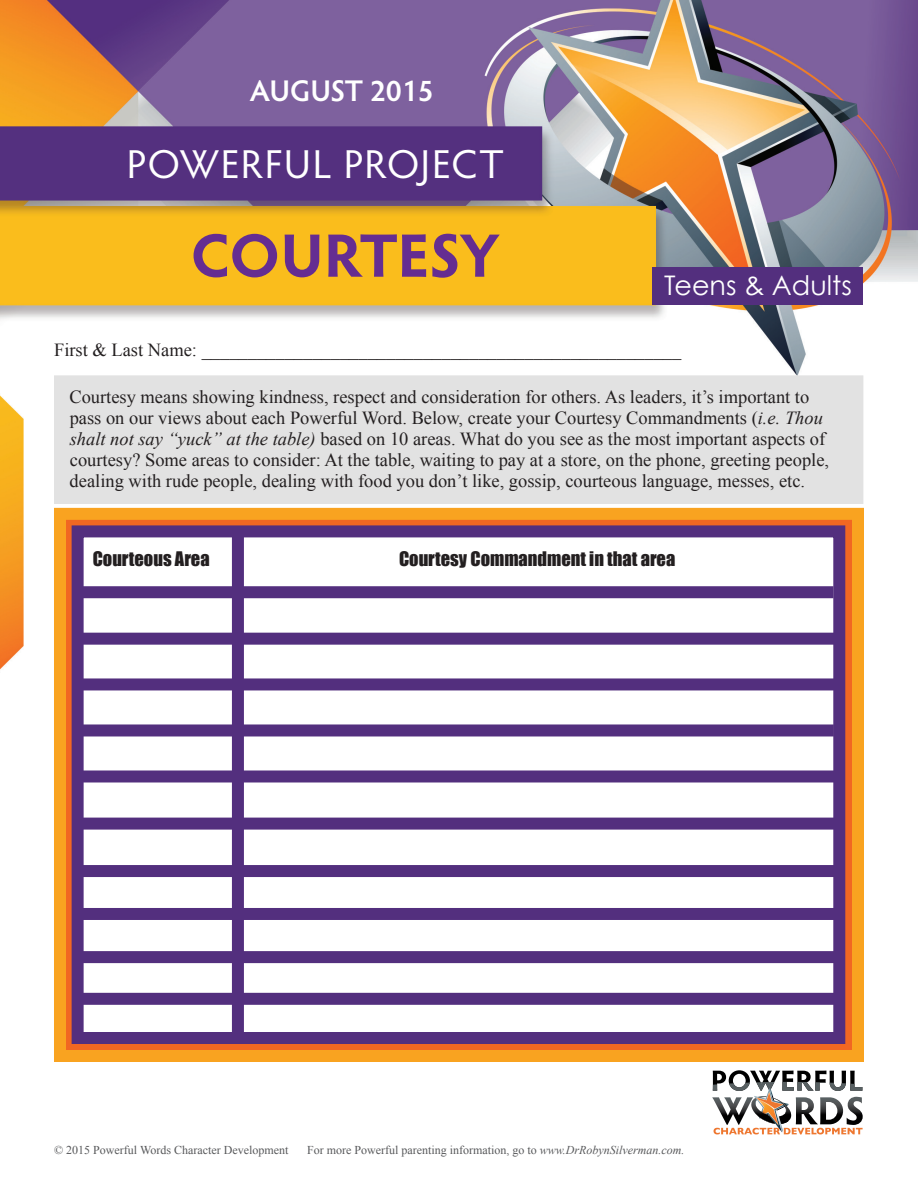
<style>
.page{position:relative;width:918px;height:1188px;background:#fff}
.page>*{position:absolute;margin:0;border:0;box-sizing:border-box;transform-origin:0 0}
.WordoftheMonth{font:700 61.5px "Hypatia Sans Pro";letter-spacing:-.01em;color:#652d91}
.PageTitle{font:40.5px "Hypatia Sans Pro";letter-spacing:.03em;color:#fff}
.PageTitleMonthYear{font:600 30px "Hypatia Sans Pro";letter-spacing:-.005em;color:#fff}
.t1{font:27px "Century Gothic";color:#fff}
.BoxedTopText{font:18.45px/21px "Times New Roman";color:#231f20}
.BoxedTopText-2{font:18.45px "Impact";color:#231f20}
.FooterText{font:12px "Times New Roman";color:#57585a}
.s1{font-style:italic}
</style>
<div class="page">
<img style="left:0;top:0;width:918px;height:1135px">
<div style="left:652px;top:267px;width:211px;height:38px;background:#532f7e"></div>
<div style="left:54px;top:508px;width:810px;height:554px;background:#f16722;border:12px solid #f9a320"></div>
<svg style="left:712px;top:1070px;width:151px;height:64px"></svg>
<div style="left:55px;top:376px;width:808px;height:127px;background:#e2e2e2"></div>
<div style="left:54px;top:375px;width:809px;height:129px;border:2px solid #e2e2e2"></div>
<div style="left:72px;top:525px;width:773px;height:519px;background:#fff;border:12px solid #532f7e"></div>
<div style="left:79px;top:818px;width:756px;height:12px;background:#532f7e"></div>
<div style="left:81px;top:633px;width:757px;height:12px;background:#532f7e"></div>
<div style="left:80px;top:678px;width:757px;height:12px;background:#532f7e"></div>
<div style="left:78px;top:724px;width:756px;height:12px;background:#532f7e"></div>
<div style="left:79px;top:770px;width:756px;height:12px;background:#532f7e"></div>
<div style="left:82px;top:865px;width:756px;height:12px;background:#532f7e"></div>
<div style="left:80px;top:908px;width:757px;height:12px;background:#532f7e"></div>
<div style="left:78px;top:951px;width:756px;height:12px;background:#532f7e"></div>
<div style="left:79px;top:993px;width:756px;height:12px;background:#532f7e"></div>
<div style="left:77px;top:586px;width:756px;height:12px;background:#532f7e"></div>
<div style="left:232px;top:532px;width:12px;height:508px;background:#532f7e"></div>
<p class="PageTitleMonthYear" style="left:250px;top:70px;width:186px">AUGUST 2015</p>
<p class="PageTitle" style="left:127px;top:137px;width:379px">POWERFUL PROJECT</p>
<p class="WordoftheMonth" style="left:191px;top:212px;width:310px">COURTESY</p>
<p class="t1" style="left:664px;top:269px;width:189px">Teens &amp; Adults</p>
<p class="BoxedTopText" style="left:54px;top:339px;width:629px">First &amp; Last Name: ____________________________________________________</p>
<p class="BoxedTopText" style="left:69px;top:386px;width:761px">Courtesy means showing kindness, respect and consideration for others. As leaders, it’s important to pass on our views about each Powerful Word. Below, create your Courtesy Commandments (<span class="s1">i.e. Thou shalt not say “yuck” at the table)</span> based on 10 areas. What do you see as the most important aspects of courtesy? Some areas to consider: At the table, waiting to pay at a store, on the phone, greeting people, dealing with rude people, dealing with food you don’t like, gossip, courteous language, messes, etc.</p>
<p class="BoxedTopText-2" style="left:93px;top:544px;width:118px">Courteous Area</p>
<p class="BoxedTopText-2" style="left:399px;top:544px;width:278px">Courtesy Commandment in that area</p>
<p class="FooterText" style="left:54px;top:1142px;width:236px">© 2015 Powerful Words Character Development</p>
<p class="FooterText" style="left:307px;top:1142px;width:379px">For more Powerful parenting information, go to <span class="s1">www.DrRobynSilverman.com.</span></p>
</div>
